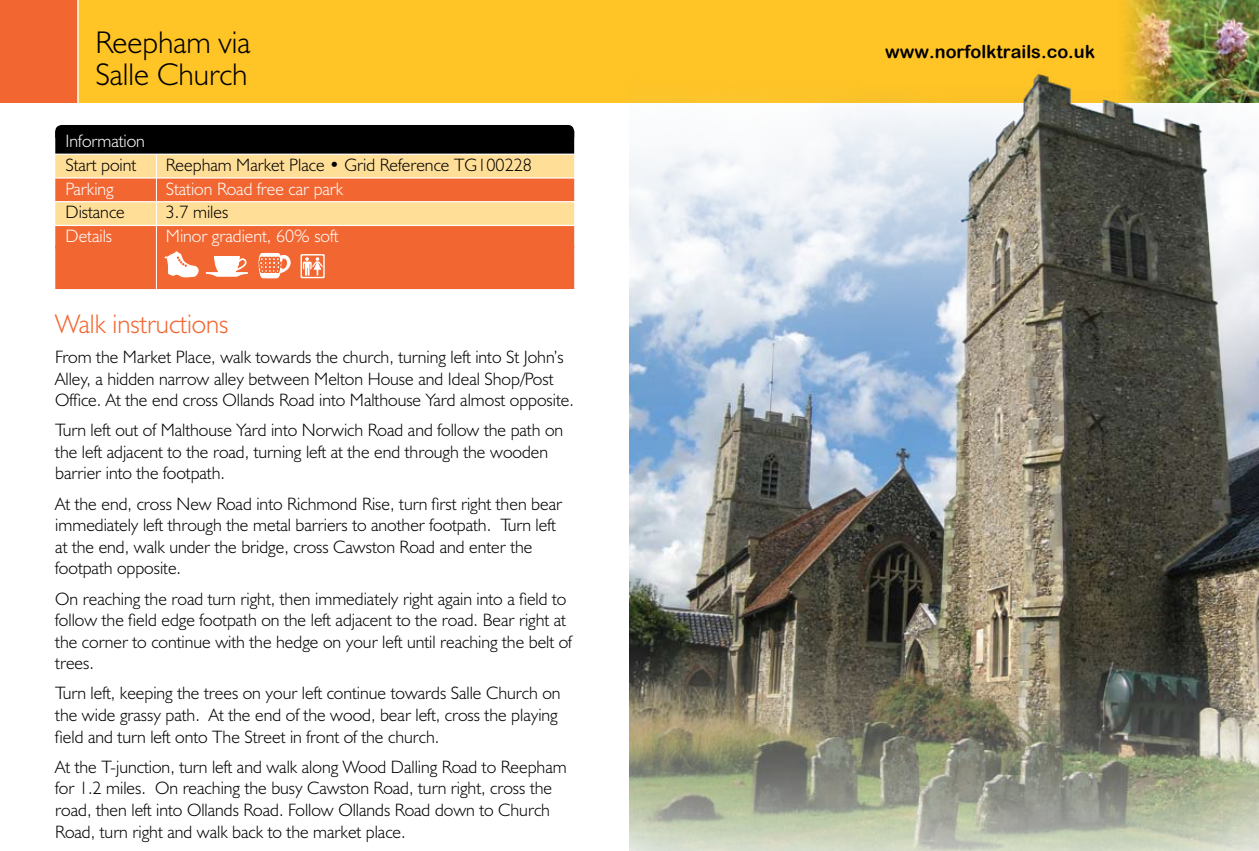
<style>
.page{position:relative;width:1259px;height:851px;background:#fff}
.page>*{position:absolute;margin:0;border:0;box-sizing:border-box;transform-origin:0 0}
.t1{font:300 31.5px/31.5px "Humanist 521 BT";color:#000}
.t2{font:300 27px "Humanist 521 BT";color:#f26631}
.t3{font:300 18px/21.6px "Humanist 521 BT";color:#000}
.t4{font:300 18px "Humanist 521 BT";color:#fff}
.t5{font:18px "Arial Rounded MT Bold";color:#000}
</style>
<div class="page">
<div style="left:0;top:0;width:629px;height:102px;background:#ffc425"></div>
<div style="left:0;top:0;width:79px;height:102px;background:#f26631"></div>
<div style="left:629px;top:0;width:630px;height:102px;background:#ffc425"></div>
<img style="left:1124px;top:0;width:135px;height:61px">
<div style="left:55px;top:125px;width:519px;height:18px;background:#000;border-radius:6px"></div>
<div style="left:55px;top:131px;width:519px;height:23px;background:#000"></div>
<div style="left:55px;top:155px;width:519px;height:22px;background:#ffde97"></div>
<div style="left:55px;top:178px;width:519px;height:23px;background:#f26631"></div>
<div style="left:55px;top:202px;width:519px;height:23px;background:#ffde97"></div>
<div style="left:55px;top:226px;width:519px;height:22px;background:#f26631"></div>
<div style="left:55px;top:245px;width:519px;height:44px;background:#f26631"></div>
<hr style="left:156px;top:155px;width:1px;height:134px;background:#fff">
<svg style="left:258px;top:252px;width:33px;height:26px"></svg>
<svg style="left:300px;top:254px;width:25px;height:24px"></svg>
<svg style="left:302px;top:255px;width:21px;height:22px"></svg>
<svg style="left:303px;top:257px;width:20px;height:18px"></svg>
<svg style="left:205px;top:256px;width:43px;height:21px"></svg>
<svg style="left:164px;top:251px;width:35px;height:27px"></svg>
<img style="left:629px;top:61px;width:630px;height:790px">
<h1 class="t1" style="left:95px;top:26px;width:157px">Reepham via<br>Salle Church</h1>
<p class="t4" style="left:66px;top:130px;width:81px">Information</p>
<p class="t3" style="left:66px;top:153px;width:72px">Start point</p>
<p class="t3" style="left:166px;top:153px;width:367px">Reepham Market Place • Grid Reference TG100228</p>
<p class="t4" style="left:66px;top:177px;width:50px">Parking</p>
<p class="t4" style="left:166px;top:177px;width:179px">Station Road free car park</p>
<p class="t3" style="left:66px;top:201px;width:61px">Distance</p>
<p class="t3" style="left:166px;top:201px;width:64px">3.7 miles</p>
<p class="t4" style="left:66px;top:225px;width:48px">Details</p>
<p class="t4" style="left:166px;top:225px;width:174px">Minor gradient, 60% soft</p>
<h2 class="t2" style="left:55px;top:307px;width:175px">Walk instructions</h2>
<p class="t3" style="left:55px;top:345px;width:520px">From the Market Place, walk towards the church, turning left into St John’s<br>Alley, a hidden narrow alley between Melton House and Ideal Shop/Post<br>Office. At the end cross Ollands Road into Malthouse Yard almost opposite.</p>
<p class="t3" style="left:55px;top:419px;width:509px">Turn left out of Malthouse Yard into Norwich Road and follow the path on the left adjacent to the road, turning left at the end through the wooden barrier into the footpath.</p>
<p class="t3" style="left:55px;top:492px;width:508px">At the end, cross New Road into Richmond Rise, turn first right then bear immediately left through the metal barriers to another footpath. Turn left at the end, walk under the bridge, cross Cawston Road and enter the footpath opposite.</p>
<p class="t3" style="left:55px;top:587px;width:518px">On reaching the road turn right, then immediately right again into a field to follow the field edge footpath on the left adjacent to the road. Bear right at the corner to continue with the hedge on your left until reaching the belt of trees.</p>
<p class="t3" style="left:55px;top:682px;width:507px">Turn left, keeping the trees on your left continue towards Salle Church on the wide grassy path. At the end of the wood, bear left, cross the playing field and turn left onto The Street in front of the church.</p>
<p class="t3" style="left:55px;top:755px;width:513px">At the T-junction, turn left and walk along Wood Dalling Road to Reepham for 1.2 miles. On reaching the busy Cawston Road, turn right, cross the road, then left into Ollands Road. Follow Ollands Road down to Church Road, turn right and walk back to the market place.</p>
<p class="t5" style="left:885px;top:41px;width:211px">www.norfolktrails.co.uk</p>
</div>
